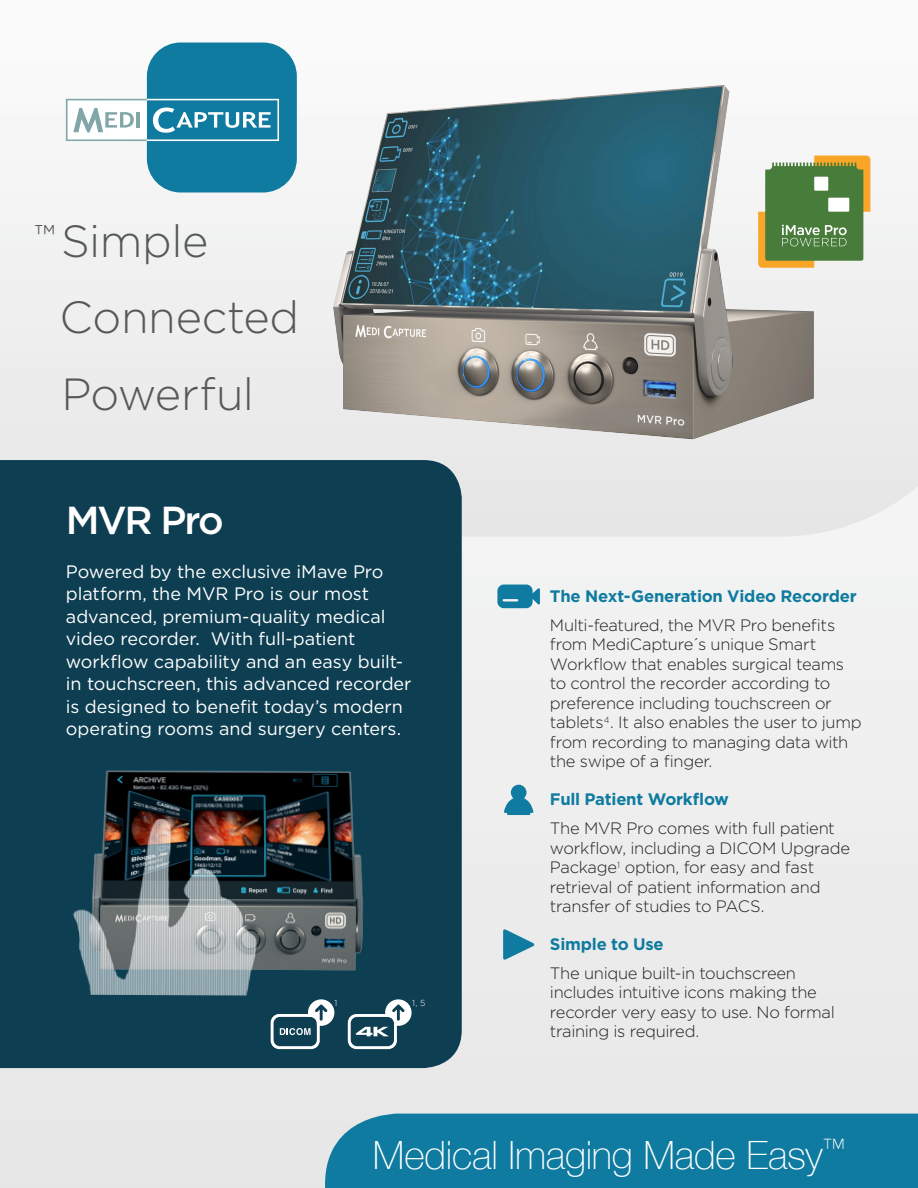
<style>
.page{position:relative;width:918px;height:1188px;background:#ececec}
.page>*{position:absolute;margin:0;border:0;box-sizing:border-box;transform-origin:0 0}
.t1{font:300 45px "Gotham";letter-spacing:-.005em;color:#57585a}
.t2{font:100 39px "Helvetica Neue";letter-spacing:-.005em;color:#fff}
.t3{font:500 39px "Gotham";letter-spacing:-.055em;color:#fff}
.t4{font:18px/22.5px "Gotham";letter-spacing:-.005em;color:#fff}
.t5{font:700 16.65px "Gotham";letter-spacing:-.015em;color:#0f7ba0}
.t6{font:300 16.5px/19.5px "Gotham";letter-spacing:-.02em;color:#231f20}
.t7{font:300 8.7px "Gotham";color:#fff}
</style>
<div class="page">
<div style="left:325px;top:1114px;width:593px;height:74px;background:#0f7ba0"></div>
<div style="left:0;top:0;width:918px;height:212px;background:#fafafa"></div>
<div style="left:0;top:460px;width:462px;height:608px;background:#0e3e51"></div>
<svg style="left:820px;top:156px;width:50px;height:105px;background:#7e9757"></svg>
<img style="left:326px;top:79px;width:494px;height:361px">
<img style="left:70px;top:766px;width:297px;height:230px">
<svg style="left:503px;top:929px;width:31px;height:31px"></svg>
<svg style="left:504px;top:785px;width:29px;height:30px"></svg>
<svg style="left:497px;top:585px;width:43px;height:23px"></svg>
<svg style="left:348px;top:999px;width:64px;height:50px;background:#577885"></svg>
<svg style="left:271px;top:999px;width:63px;height:50px;background:#537583"></svg>
<div style="left:147px;top:43px;width:150px;height:149px;background:#0f7ba0;border-radius:34px"></div>
<svg style="left:66px;top:99px;width:213px;height:42px"></svg>
<p class="t1" style="left:34px;top:213px;width:175px"><sup>™</sup> Simple</p>
<p class="t1" style="left:60px;top:289px;width:241px">Connected</p>
<p class="t1" style="left:61px;top:366px;width:194px">Powerful</p>
<p class="t3" style="left:66px;top:495px;width:159px">MVR Pro</p>
<p class="t4" style="left:66px;top:560px;width:347px">Powered by the exclusive iMave Pro platform, the MVR Pro is our most advanced, premium-quality medical video recorder. With full-patient workflow capability and an easy built&shy;in touchscreen, this advanced recorder is designed to benefit today’s modern operating rooms and surgery centers.</p>
<p class="t7" style="left:335px;top:998px;width:4px">1</p>
<p class="t7" style="left:412px;top:998px;width:15px">1, 5</p>
<p class="t5" style="left:550px;top:585px;width:308px">The Next-Generation Video Recorder</p>
<p class="t6" style="left:550px;top:615px;width:287px">Multi-featured, the MVR Pro benefits</p>
<p class="t6" style="left:550px;top:634px;width:268px">from MediCapture´s unique Smart</p>
<p class="t6" style="left:550px;top:654px;width:296px">Workflow that enables surgical teams</p>
<p class="t6" style="left:550px;top:673px;width:282px">to control the recorder according to</p>
<p class="t6" style="left:550px;top:693px;width:313px">preference including touchscreen or tablets<sup>4</sup>. It also enables the user to jump from recording to managing data with the swipe of a finger.</p>
<p class="t5" style="left:550px;top:788px;width:180px">Full Patient Workflow</p>
<p class="t6" style="left:550px;top:818px;width:302px">The MVR Pro comes with full patient workflow, including a DICOM Upgrade Package<sup>1</sup> option, for easy and fast retrieval of patient information and transfer of studies to PACS.</p>
<p class="t5" style="left:550px;top:933px;width:115px">Simple to Use</p>
<p class="t6" style="left:550px;top:963px;width:286px">The unique built-in touchscreen includes intuitive icons making the recorder very easy to use. No formal training is required.</p>
<p class="t2" style="left:373px;top:1126px;width:474px">Medical Imaging Made Easy<sup>™</sup></p>
</div>
